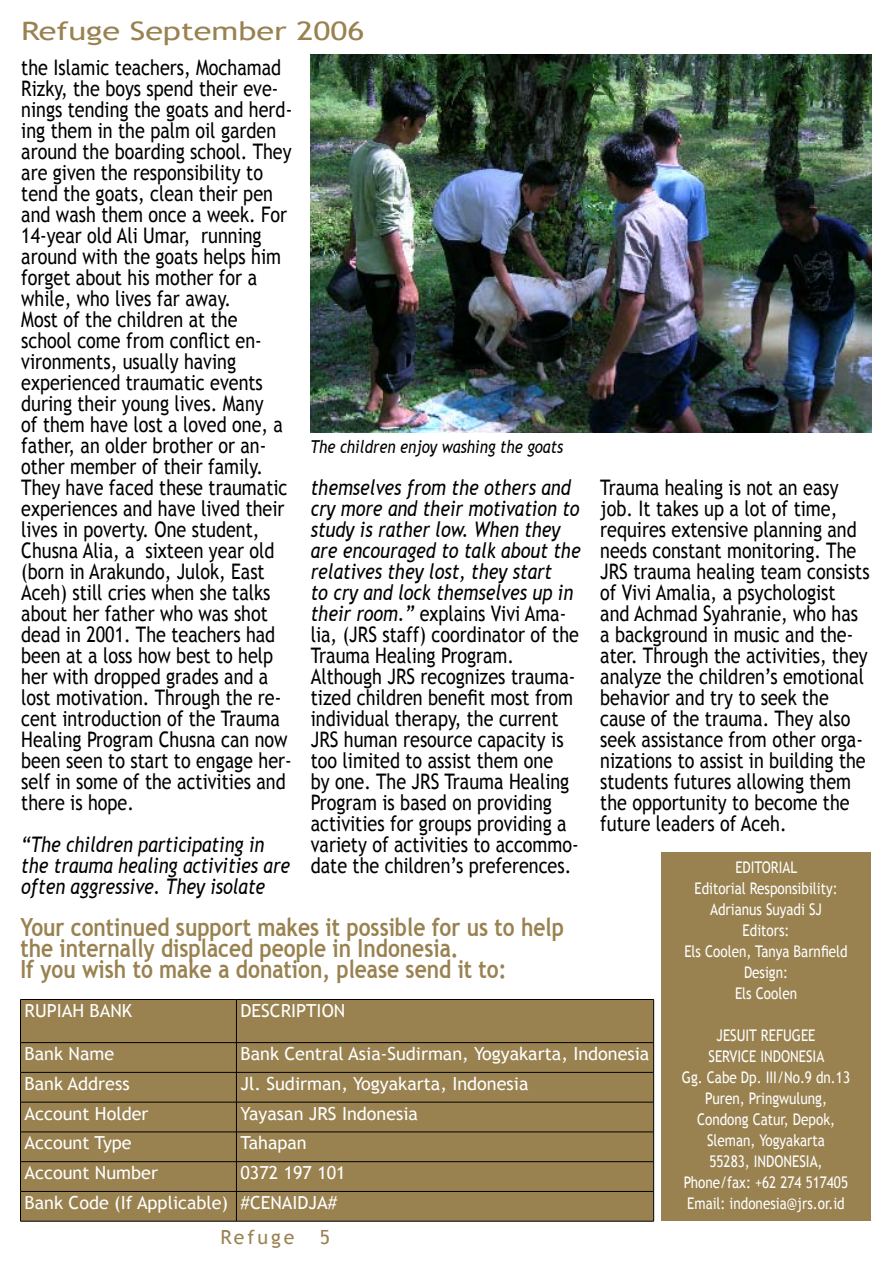
<style>
.page{position:relative;width:893px;height:1263px;background:#fff}
.page>*{position:absolute;margin:0;border:0;box-sizing:border-box;transform-origin:0 0}
.t1{font:25.5px "Trebuchet MS";color:#998250;scale:1.27 1}
.t2{font:700 25.05px/21px "Trebuchet MS";color:#998250;scale:.84 1}
.t3{font:21.45px/21px "Trebuchet MS";color:#000;scale:.84 1}
.t4{font:italic 21.45px/21px "Trebuchet MS";color:#000;scale:.84 1}
.t5{font:19.5px "Trebuchet MS";letter-spacing:.15em;color:#998250}
.t6{font:18px/29.7px "Trebuchet MS";color:#fff;text-align:right}
.t7{font:italic 17.85px "Trebuchet MS";color:#000;scale:.84 1}
.t8{font:16.05px/21px "Trebuchet MS";color:#fff;text-align:center;scale:.84 1}
.s1{font-style:italic}
</style>
<div class="page">
<div style="left:21px;top:1000px;width:632px;height:221px;background:#998250"></div>
<hr style="left:20px;top:999px;width:216px;height:1px;background:#000">
<hr style="left:236px;top:999px;width:418px;height:1px;background:#000">
<hr style="left:653px;top:999px;width:1px;height:43px;background:#000">
<svg style="left:653px;top:1043px;width:1px;height:29px"></svg>
<hr style="left:653px;top:1072px;width:1px;height:30px;background:#000">
<hr style="left:653px;top:1102px;width:1px;height:30px;background:#000">
<svg style="left:653px;top:1133px;width:1px;height:58px"></svg>
<hr style="left:20px;top:1042px;width:216px;height:1px;background:#000">
<hr style="left:236px;top:1042px;width:418px;height:1px;background:#000">
<hr style="left:20px;top:1072px;width:216px;height:1px;background:#000">
<hr style="left:236px;top:1072px;width:418px;height:1px;background:#000">
<hr style="left:20px;top:1102px;width:216px;height:1px;background:#000">
<hr style="left:236px;top:1102px;width:418px;height:1px;background:#000">
<hr style="left:20px;top:1132px;width:216px;height:1px;background:#000">
<hr style="left:236px;top:1132px;width:418px;height:1px;background:#000">
<hr style="left:20px;top:1161px;width:216px;height:1px;background:#000">
<hr style="left:236px;top:1161px;width:418px;height:1px;background:#000">
<hr style="left:20px;top:1191px;width:216px;height:1px;background:#000">
<hr style="left:236px;top:1191px;width:418px;height:1px;background:#000">
<hr style="left:20px;top:1221px;width:216px;height:1px;background:#000">
<hr style="left:236px;top:1221px;width:418px;height:1px;background:#000">
<hr style="left:20px;top:999px;width:1px;height:43px;background:#000">
<hr style="left:236px;top:999px;width:1px;height:43px;background:#000">
<svg style="left:20px;top:1043px;width:1px;height:29px"></svg>
<svg style="left:236px;top:1043px;width:1px;height:29px"></svg>
<hr style="left:20px;top:1072px;width:1px;height:30px;background:#000">
<hr style="left:236px;top:1072px;width:1px;height:30px;background:#000">
<hr style="left:20px;top:1102px;width:1px;height:30px;background:#000">
<hr style="left:236px;top:1102px;width:1px;height:30px;background:#000">
<svg style="left:20px;top:1133px;width:1px;height:58px"></svg>
<svg style="left:236px;top:1133px;width:1px;height:58px"></svg>
<hr style="left:20px;top:1191px;width:1px;height:30px;background:#000">
<hr style="left:236px;top:1191px;width:1px;height:30px;background:#000">
<hr style="left:653px;top:1191px;width:1px;height:30px;background:#000">
<img style="left:311px;top:54px;width:561px;height:378px">
<div style="left:661px;top:852px;width:210px;height:369px;background:#998250"></div>
<p class="t1" style="left:21px;top:16px;width:272px">Refuge September 2006</p>
<p class="t3" style="left:21px;top:57px;width:324px">the Islamic teachers, Mochamad<br>Rizky, the boys spend their eve&shy;nings tending the goats and herd&shy;ing them in the palm oil garden around the boarding school. They are given the responsibility to tend the goats, clean their pen and wash them once a week. For<br>14-year old Ali Umar, running around with the goats helps him forget about his mother for a while, who lives far away.<br>Most of the children at the school come from conflict en&shy;vironments, usually having experienced traumatic events during their young lives. Many<br>of them have lost a loved one, a father, an older brother or an&shy;other member of their family.<br>They have faced these traumatic experiences and have lived their lives in poverty. One student,<br>Chusna Alia, a sixteen year old (born in Arakundo, Julok, East<br>Aceh) still cries when she talks about her father who was shot dead in 2001 . The teachers had been at a loss how best to help her with dropped grades and a lost motivation. Through the re&shy;cent introduction of the Trauma<br>Healing Program Chusna can now been seen to start to engage her&shy;self in some of the activities and there is hope.</p>
<p class="t4" style="left:21px;top:834px;width:322px">“The children participating in the trauma healing activities are often aggressive. They isolate</p>
<p class="t7" style="left:310px;top:436px;width:302px">The children enjoy washing the goats</p>
<p class="t3" style="left:311px;top:477px;width:323px"><span class="s1">themselves from the others and cry more and their motivation to study is rather low. When they are encouraged to talk about the relatives they lost, they start<br>to cry and lock themselves up in their room.”</span> explains Vivi Ama&shy;lia, (JRS staff) coordinator of the<br>Trauma Healing Program.<br>Although JRS recognizes trauma&shy;tized children benefit most from individual therapy, the current<br>JRS human resource capacity is too limited to assist them one<br>by one. The JRS Trauma Healing<br>Program is based on providing activities for groups providing a variety of activities to accommo&shy;date the children’s preferences.</p>
<p class="t3" style="left:600px;top:477px;width:322px">Trauma healing is not an easy job. It takes up a lot of time, requires extensive planning and needs constant monitoring. The<br>JRS trauma healing team consists of Vivi Amalia, a psychologist and Achmad Syahranie, who has a background in music and the&shy;ater. Through the activities, they analyze the children’s emotional behavior and try to seek the cause of the trauma. They also seek assistance from other orga&shy;nizations to assist in building the students futures allowing them the opportunity to become the future leaders of Aceh.</p>
<p class="t8" style="left:684px;top:857px;width:196px">EDITORIAL<br>Editorial Responsibility:<br>Adrianus Suyadi SJ<br>Editors:<br>Els Coolen, Tanya Barnfield<br>Design:<br>Els Coolen</p>
<p class="t8" style="left:682px;top:1025px;width:202px">JESUIT REFUGEE<br>SERVICE INDONESIA<br>Gg. Cabe Dp. III/No.9 dn.1 3<br>Puren, Pringwulung,<br>Condong Catur, Depok,<br>Sleman, Yogyakarta<br>55283, INDONESIA,<br>Phone/fax: +62 274 51 7405<br>Email: indonesia@jrs.or.id</p>
<p class="t2" style="left:20px;top:917px;width:649px">Your continued support makes it possible for us to help the internally displaced people in Indonesia.<br>If you wish to make a donation, please send it to:</p>
<p class="t6" style="left:25px;top:996px;width:109px">RUPIAH BANK</p>
<p class="t6" style="left:241px;top:996px;width:106px">DESCRIPTION</p>
<p class="t6" style="left:25px;top:1039px;width:91px">Bank Name</p>
<p class="t6" style="left:241px;top:1039px;width:410px">Bank Central Asia-Sudirman, Yogyakarta, Indonesia</p>
<p class="t6" style="left:25px;top:1069px;width:107px">Bank Address</p>
<p class="t6" style="left:241px;top:1069px;width:289px">Jl. Sudirman, Yogyakarta, Indonesia</p>
<p class="t6" style="left:25px;top:1098px;width:125px">Account Holder</p>
<p class="t6" style="left:241px;top:1098px;width:179px">Yayasan JRS Indonesia</p>
<p class="t6" style="left:25px;top:1128px;width:109px">Account Type</p>
<p class="t6" style="left:241px;top:1128px;width:68px">Tahapan</p>
<p class="t6" style="left:25px;top:1158px;width:135px">Account Number</p>
<p class="t6" style="left:25px;top:1158px;width:318px">0372 1 97 1 01<br>Bank Code (If Applicable) #CENAIDJA#</p>
<p class="t5" style="left:220px;top:1226px;width:76px">Refuge</p>
</div>
